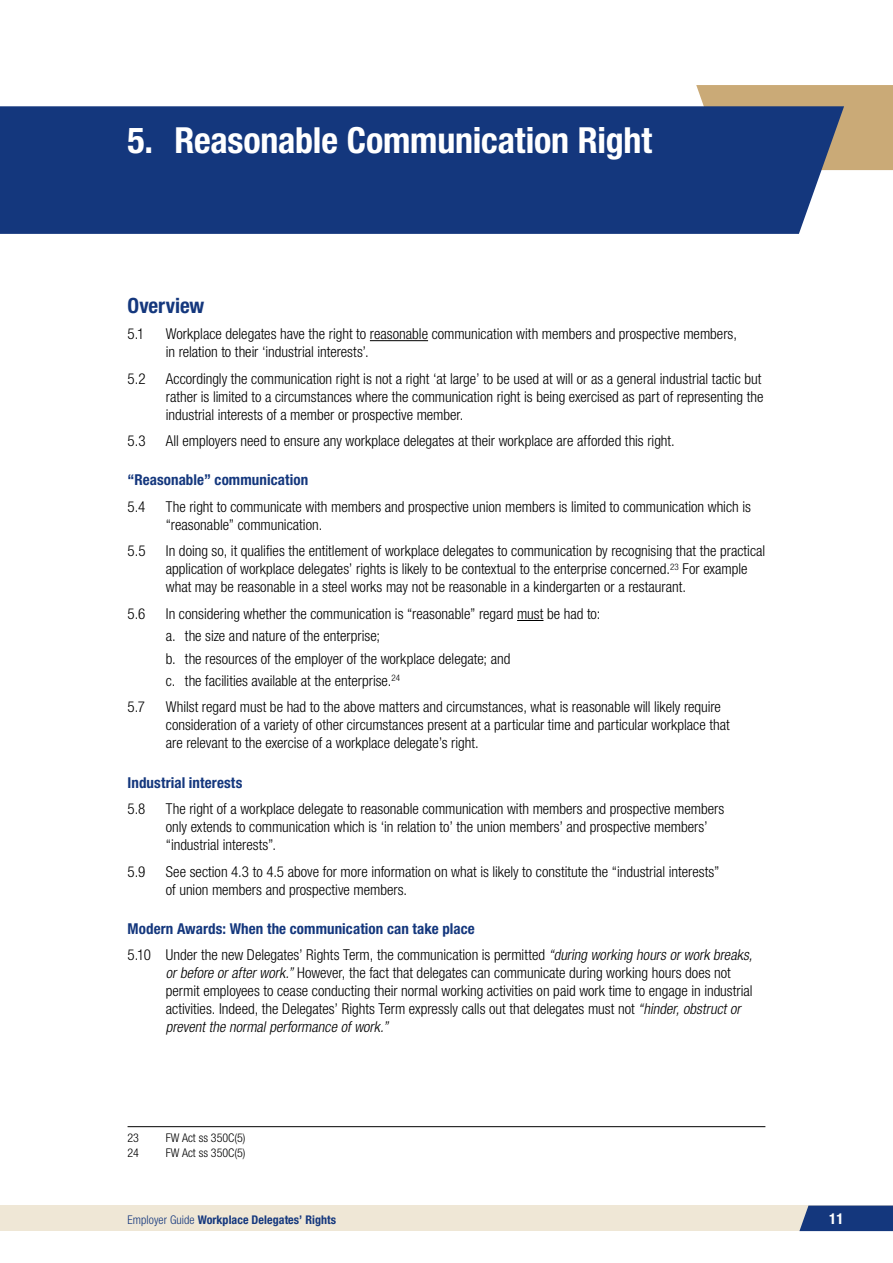
<style>
.page{position:relative;width:893px;height:1263px;background:#fff}
.page>*{position:absolute;margin:0;border:0;box-sizing:border-box;transform-origin:0 0}
.t1{font:700 condensed 36px "Helvetica Neue LT Std";letter-spacing:-.005em;color:#fff}
.t2{font:700 condensed 21px "Helvetica Neue LT Std";color:#14377d}
.t3{font:300 condensed 15px/18px "Helvetica Neue LT Std";color:#000}
.t4{font:700 condensed 15px "Helvetica Neue LT Std";letter-spacing:.005em;color:#14377d}
.t5{font:700 condensed 15px "Helvetica Neue LT Std";color:#fff}
.t6{font:700 condensed 12px "Helvetica Neue LT Std";letter-spacing:.005em;color:#14377d}
.footnote_text{font:300 condensed 12px "Helvetica Neue LT Std";color:#000}
.s1{font-style:italic}
.s2{font-weight:300}
</style>
<div class="page">
<div style="left:0;top:1205px;width:893px;height:26px;background:#efe7d6"></div>
<div style="left:696px;top:85px;width:197px;height:85px;background:#caaa77"></div>
<div style="left:0;top:106px;width:844px;height:128px;background:#14377d"></div>
<svg style="left:799px;top:1205px;width:94px;height:26px"></svg>
<hr style="left:370px;top:340px;width:58px;height:1px;background:#000">
<svg style="left:517px;top:620px;width:26px;height:1px"></svg>
<hr style="left:128px;top:1126px;width:637px;height:1px;background:#000">
<p class="t1" style="left:128px;top:119px;width:526px">5. Reasonable Communication Right</p>
<h3 class="t2" style="left:128px;top:292px;width:78px">Overview</h3>
<p class="t3" style="left:128px;top:325px;width:18px">5.1</p>
<p class="t3" style="left:166px;top:325px;width:573px">Workplace delegates have the right to reasonable communication with members and prospective members, in relation to their ‘industrial interests’.</p>
<p class="t3" style="left:128px;top:369px;width:20px">5.2</p>
<p class="t3" style="left:166px;top:369px;width:599px">Accordingly the communication right is not a right ‘at large’ to be used at will or as a general industrial tactic but rather is limited to a circumstances where the communication right is being exercised as part of representing the industrial interests of a member or prospective member.</p>
<p class="t3" style="left:128px;top:432px;width:19px">5.3</p>
<p class="t3" style="left:166px;top:432px;width:511px">All employers need to ensure any workplace delegates at their workplace are afforded this right.</p>
<h4 class="t4" style="left:128px;top:471px;width:182px">“Reasonable” communication</h4>
<p class="t3" style="left:128px;top:497px;width:19px">5.4</p>
<p class="t3" style="left:166px;top:497px;width:587px">The right to communicate with members and prospective union members is limited to communication which is “reasonable” communication.</p>
<p class="t3" style="left:128px;top:542px;width:19px">5.5</p>
<p class="t3" style="left:166px;top:542px;width:601px">In doing so, it qualifies the entitlement of workplace delegates to communication by recognising that the practical application of workplace delegates’ rights is likely to be contextual to the enterprise concerned.<sup>23</sup> For example what may be reasonable in a steel works may not be reasonable in a kindergarten or a restaurant.</p>
<p class="t3" style="left:128px;top:604px;width:19px">5.6</p>
<p class="t3" style="left:166px;top:604px;width:436px">In considering whether the communication is “reasonable” regard must be had to:</p>
<p class="t3" style="left:166px;top:627px;width:216px">a. the size and nature of the enterprise;</p>
<p class="t3" style="left:166px;top:649px;width:346px">b. the resources of the employer of the workplace delegate; and</p>
<p class="t3" style="left:166px;top:671px;width:236px">c. the facilities available at the enterprise.<sup>24</sup></p>
<p class="t3" style="left:128px;top:698px;width:19px">5.7</p>
<p class="t3" style="left:166px;top:698px;width:565px">Whilst regard must be had to the above matters and circumstances, what is reasonable will likely require consideration of a variety of other circumstances present at a particular time and particular workplace that are relevant to the exercise of a workplace delegate’s right.</p>
<h4 class="t4" style="left:128px;top:773px;width:116px">Industrial interests</h4>
<p class="t3" style="left:128px;top:800px;width:19px">5.8</p>
<p class="t3" style="left:166px;top:800px;width:560px">The right of a workplace delegate to reasonable communication with members and prospective members only extends to communication which is ‘in relation to’ the union members’ and prospective members’ “industrial interests”.</p>
<p class="t3" style="left:128px;top:862px;width:19px">5.9</p>
<p class="t3" style="left:166px;top:862px;width:555px">See section 4.3 to 4.5 above for more information on what is likely to constitute the “industrial interests” of union members and prospective members.</p>
<h4 class="t4" style="left:128px;top:919px;width:349px">Modern Awards: When the communication can take place</h4>
<p class="t3" style="left:166px;top:946px;width:591px;text-indent:-38px">5.10 Under the new Delegates’ Rights Term, the communication is permitted <span class="s1">“during working hours orwork breaks, orbefore orafterwork.”</span>However, the fact that delegates can communicate during working hours does not permit employees to cease conducting their normal working activities on paid work time to engage in industrial activities. Indeed, the Delegates’ Rights Term expressly calls out that delegates must not <span class="s1">“hinder,obstructor preventthe normalperformance ofwork.”</span></p>
<p class="footnote_text" style="left:128px;top:1130px;width:13px">23</p>
<p class="footnote_text" style="left:166px;top:1130px;width:81px">FW Act ss 350C(5)</p>
<p class="footnote_text" style="left:128px;top:1145px;width:13px">24</p>
<p class="footnote_text" style="left:166px;top:1145px;width:81px">FW Act ss 350C(5)</p>
<p class="t6" style="left:128px;top:1212px;width:210px"><span class="s2">Employer Guide</span> Workplace Delegates’ Rights</p>
<p class="t5" style="left:829px;top:1209px;width:16px">11</p>
</div>
